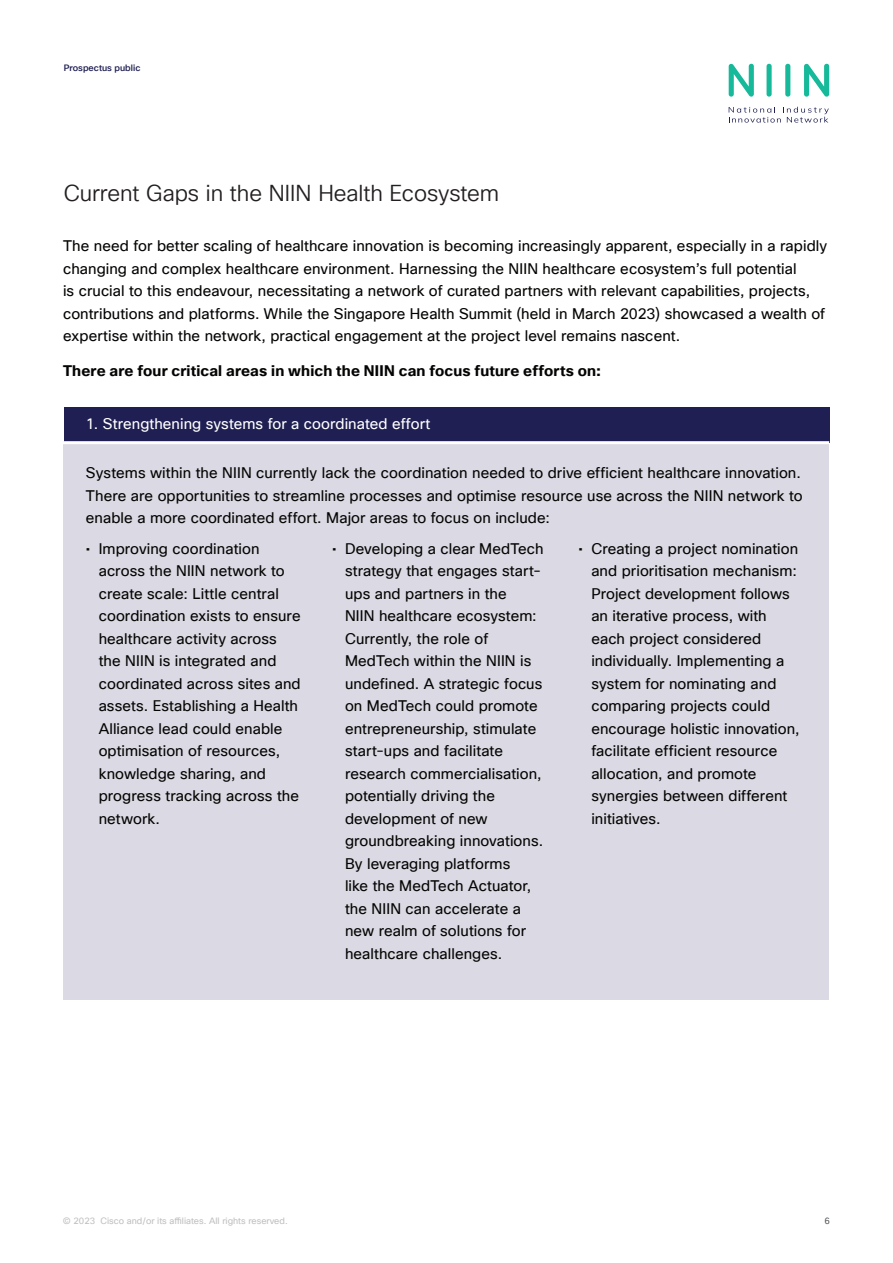
<style>
.page{position:relative;width:893px;height:1263px;background:#fff}
.page>*{position:absolute;margin:0;border:0;box-sizing:border-box;transform-origin:0 0}
.t1{font:22.5px "Cisco Sans TT Light";letter-spacing:-.005em;color:#231f20}
.t2{font:15px/22.5px "Cisco Sans TT";letter-spacing:.005em;color:#040503}
.t3{font:700 15px "Cisco Sans TT";letter-spacing:.01em;color:#040503}
.t4{font:15px "Cisco Sans TT";letter-spacing:.005em;color:#fff}
.t5{font:9px "Cisco Sans TT";color:#c0c0c0}
.t6{font:500 9px "Cisco Sans TT";color:#1f1f53}
.t7{font:9px "Cisco Sans TT";color:#57585a}
</style>
<div class="page">
<svg style="left:729px;top:64px;width:25px;height:33px"></svg>
<div style="left:766px;top:64px;width:6px;height:33px;background:#16b999;border-radius:3px"></div>
<div style="left:785px;top:64px;width:5px;height:33px;background:#16b999;border-radius:3px"></div>
<svg style="left:804px;top:64px;width:25px;height:33px"></svg>
<svg style="left:729px;top:107px;width:100px;height:16px"></svg>
<div style="left:63px;top:441px;width:766px;height:558px;background:#dbd9e3"></div>
<div style="left:64px;top:407px;width:765px;height:36px;background:#1f1f53"></div>
<hr style="left:57px;top:441px;width:772px;height:3px;background:#fff">
<p class="t6" style="left:64px;top:62px;width:78px">Prospectus public</p>
<h1 class="t1" style="left:64px;top:178px;width:437px">Current Gaps in the NIIN Health Ecosystem</h1>
<p class="t2" style="left:63px;top:235px;width:765px">The need for better scaling of healthcare innovation is becoming increasingly apparent, especially in a rapidly changing and complex healthcare environment. Harnessing the NIIN healthcare ecosystem’s full potential<br>is crucial to this endeavour, necessitating a network of curated partners with relevant capabilities, projects, contributions and platforms. While the Singapore Health Summit (held in March 2023) showcased a wealth of expertise within the network, practical engagement at the project level remains nascent.</p>
<p class="t3" style="left:63px;top:360px;width:539px">There are four critical areas in which the NIIN can focus future efforts on:</p>
<p class="t4" style="left:86px;top:414px;width:346px">1. Strengthening systems for a coordinated effort</p>
<p class="t2" style="left:86px;top:462px;width:718px;text-align:justify">Systems within the NIIN currently lack the coordination needed to drive efficient healthcare innovation.<br>There are opportunities to streamline processes and optimise resource use across the NIIN network to enable a more coordinated effort. Major areas to focus on include:</p>
<p class="t2" style="left:99px;top:538px;width:203px;text-indent:-13px">• Improving coordination across the NIIN network to create scale: Little central coordination exists to ensure healthcare activity across the NIIN is integrated and coordinated across sites and assets. Establishing a Health<br>Alliance lead could enable optimisation of resources, knowledge sharing, and progress tracking across the network.</p>
<p class="t2" style="left:345px;top:538px;width:200px;text-indent:-13px">• Developing a clear MedTech strategy that engages start&shy;ups and partners in the<br>NIIN healthcare ecosystem:<br>Currently, the role of<br>MedTech within the NIIN is undefined. A strategic focus on MedTech could promote entrepreneurship, stimulate start-ups and facilitate research commercialisation, potentially driving the development of new groundbreaking innovations.<br>By leveraging platforms<br>like the MedTech Actuator, the NIIN can accelerate a new realm of solutions for healthcare challenges.</p>
<p class="t2" style="left:591px;top:538px;width:210px;text-indent:-13px">• Creating a project nomination and prioritisation mechanism:<br>Project development follows an iterative process, with each project considered individually. Implementing a system for nominating and comparing projects could encourage holistic innovation, facilitate efficient resource allocation, and promote synergies between different initiatives.</p>
<p class="t5" style="left:63px;top:1215px;width:226px">© 2023 Cisco and/or its affiliates. All rights reserved.</p>
<p class="t7" style="left:825px;top:1215px;width:7px">6</p>
</div>
